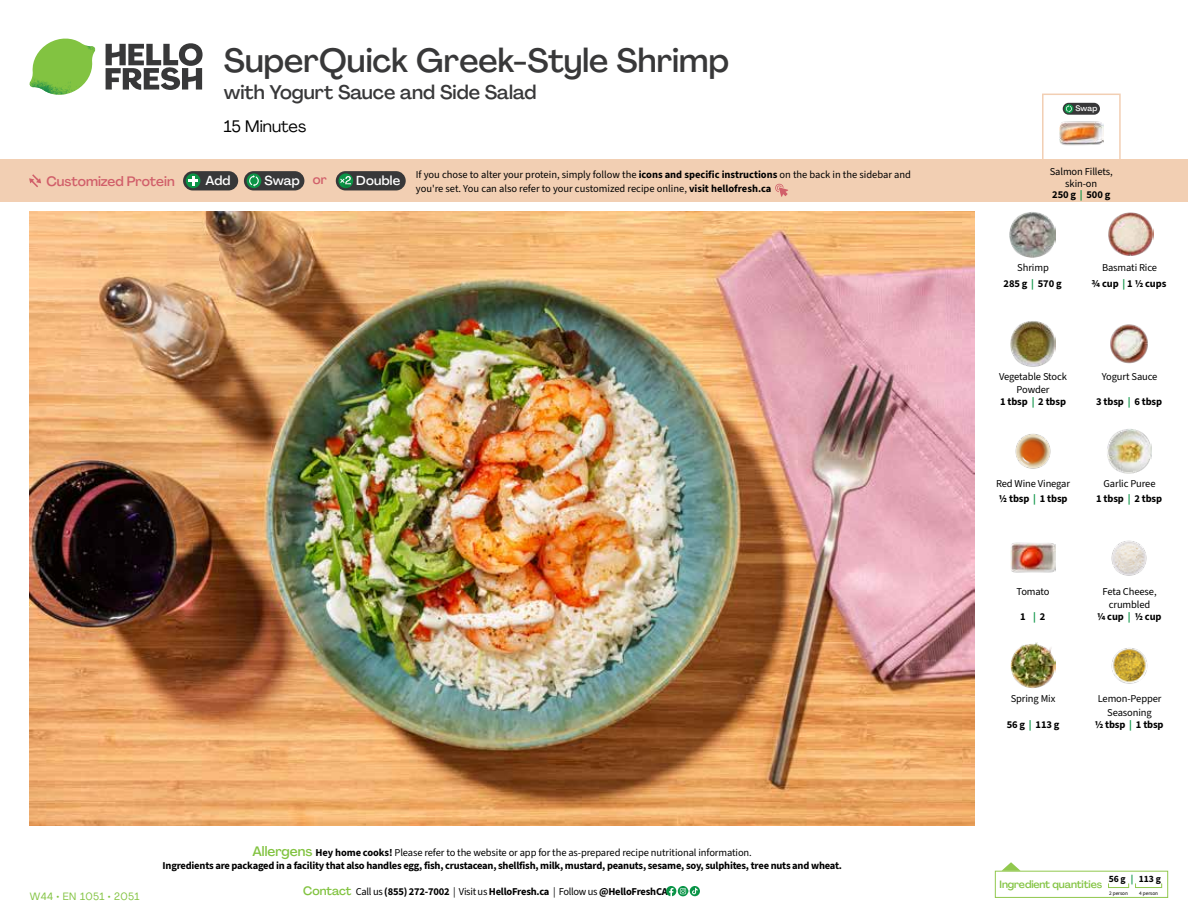
<style>
.page{position:relative;width:1188px;height:918px;background:#fff}
.page>*{position:absolute;margin:0;border:0;box-sizing:border-box;transform-origin:0 0}
.t1{font:500 33px "Agrandir";color:#383839}
.t2{font:500 19.5px "Agrandir";color:#383839}
.t3{font:16.5px "Agrandir";color:#000}
.t4{font:500 13.5px "Agrandir";color:#d15f6a}
.t5{font:500 12.9px "Agrandir";letter-spacing:.015em;color:#fff}
.t6{font:700 10.5px/13.5px "Source Sans 3";letter-spacing:-.02em;color:#000;text-align:center}
.t7{font:10.5px/13.5px "Source Sans 3";letter-spacing:-.01em;color:#000;text-align:center}
.t8{font:500 10.5px "Agrandir";letter-spacing:-.01em;color:#82c341}
.t9{font:10.5px "Agrandir";letter-spacing:.05em;color:#82c341}
.t10{font:700 9.6px "Source Sans 3";color:#000}
.t11{font:500 7.95px "Agrandir";color:#fff}
.t12{font:5.25px "Source Sans 3";letter-spacing:-.01em;color:#000}
.s1{color:#d15f6a}
.s2{color:#0b9446}
.s3{font-weight:700}
.s4{font-weight:400}
.s5{font-weight:700;color:#0b9446}
.s6{font-family:"Agrandir";font-weight:500;font-size:13.5px;color:#82c341}
.s7{font-family:"Agrandir";font-weight:500;font-size:12px;color:#82c341}
</style>
<div class="page">
<svg style="left:106px;top:43px;width:97px;height:47px"></svg>
<svg style="left:34px;top:39px;width:59px;height:38px"></svg>
<img style="left:65px;top:39px;width:30px;height:25px">
<img style="left:33px;top:60px;width:56px;height:10px">
<img style="left:29px;top:64px;width:58px;height:31px">
<img style="left:64px;top:70px;width:25px;height:24px">
<img style="left:30px;top:211px;width:945px;height:615px">
<svg style="left:690px;top:886px;width:10px;height:10px"></svg>
<svg style="left:666px;top:886px;width:32px;height:10px"></svg>
<svg style="left:1002px;top:862px;width:19px;height:9px"></svg>
<div style="left:995px;top:871px;width:173px;height:27px;border:1px solid #91c84e"></div>
<div style="left:1108px;top:883px;width:21px;height:5px;border:1px solid #91c84e"></div>
<div style="left:1135px;top:883px;width:27px;height:5px;border:1px solid #91c84e"></div>
<img style="left:1011px;top:321px;width:45px;height:45px">
<img style="left:1110px;top:324px;width:38px;height:40px">
<img style="left:1015px;top:433px;width:36px;height:36px">
<img style="left:1107px;top:429px;width:45px;height:45px">
<img style="left:1011px;top:542px;width:45px;height:31px">
<img style="left:1111px;top:540px;width:36px;height:36px">
<img style="left:1011px;top:643px;width:45px;height:45px">
<img style="left:1108px;top:212px;width:45px;height:44px">
<img style="left:1010px;top:212px;width:45px;height:45px">
<img style="left:1111px;top:648px;width:37px;height:36px">
<div style="left:0;top:160px;width:1188px;height:42px;background:#f2cfb3"></div>
<svg style="left:29px;top:174px;width:12px;height:13px"></svg>
<div style="left:336px;top:171px;width:70px;height:19px;background:#383839;border-radius:10px"></div>
<svg style="left:338px;top:173px;width:15px;height:15px"></svg>
<div style="left:341px;top:180px;width:11px;height:11px;background:#000;opacity:.35"></div>
<svg style="left:339px;top:176px;width:12px;height:8px"></svg>
<div style="left:244px;top:171px;width:60px;height:19px;background:#383839;border-radius:10px"></div>
<div style="left:247px;top:173px;width:14px;height:15px;background:#0b9446;border-radius:50%"></div>
<svg style="left:249px;top:175px;width:10px;height:12px"></svg>
<div style="left:183px;top:171px;width:55px;height:19px;background:#383839;border-radius:10px"></div>
<div style="left:186px;top:173px;width:14px;height:15px;background:#0b9446;border-radius:50%"></div>
<svg style="left:188px;top:176px;width:10px;height:10px"></svg>
<svg style="left:775px;top:183px;width:13px;height:14px"></svg>
<div style="left:1042px;top:94px;width:79px;height:69px;border:2px solid #f2cfb3"></div>
<img style="left:1060px;top:112px;width:43px;height:34px">
<div style="left:1063px;top:103px;width:37px;height:12px;background:#383839;border-radius:6px"></div>
<svg style="left:1064px;top:104px;width:9px;height:9px"></svg>
<svg style="left:1066px;top:105px;width:6px;height:7px"></svg>
<h1 class="t1" style="left:224px;top:40px;width:507px">SuperQuick Greek-Style Shrimp</h1>
<h2 class="t2" style="left:224px;top:80px;width:314px">with Yogurt Sauce and Side Salad</h2>
<h3 class="t3" style="left:224px;top:116px;width:84px">15 Minutes</h3>
<p class="t11" style="left:1075px;top:104px;width:24px">Swap</p>
<p class="t4" style="left:46px;top:173px;width:130px">Customized Protein</p>
<p class="t5" style="left:205px;top:172px;width:27px">Add</p>
<p class="t5" style="left:264px;top:172px;width:64px">Swap <span class="s1">or</span></p>
<p class="t5" style="left:356px;top:172px;width:45px">Double</p>
<p class="t7" style="left:1050px;top:165px;width:64px;line-height:12px">Salmon Fillets, skin-on</p>
<p class="t6" style="left:1052px;top:187px;width:60px">250 g <span class="s2">|</span> 500 g</p>
<p class="t7" style="left:416px;top:168px;width:497px;text-align:left">If you chose to alter your protein, simply follow the <span class="s3">icons and specific instructions</span> on the back in the sidebar and you're set. You can also refer to your customized recipe online, <span class="s3">visit hellofresh.ca</span></p>
<p class="t6" style="left:1004px;top:259px;width:60px;line-height:16.4px"><span class="s4">Shrimp<br></span>285 g <span class="s2">|</span> 570 g</p>
<p class="t6" style="left:1092px;top:259px;width:76px;line-height:16.2px"><span class="s4">Basmati Rice<br></span>3/4 cup <span class="s2">|</span> 1 1/2 cups</p>
<p class="t7" style="left:999px;top:370px;width:69px">Vegetable Stock<br>Powder</p>
<p class="t6" style="left:1000px;top:395px;width:67px">1 tbsp <span class="s2">|</span> 2 tbsp</p>
<p class="t7" style="left:1102px;top:370px;width:57px">Yogurt Sauce</p>
<p class="t6" style="left:1096px;top:395px;width:67px">3 tbsp <span class="s2">|</span> 6 tbsp</p>
<p class="t7" style="left:996px;top:477px;width:76px;line-height:14.9px;text-align:left">Red Wine Vinegar<br><span class="s3">1/2 tbsp</span> <span class="s5">|</span> <span class="s3">1 tbsp</span></p>
<p class="t7" style="left:1096px;top:476px;width:67px;line-height:14.9px">Garlic Puree<br><span class="s3">1 tbsp</span> <span class="s5">|</span> <span class="s3">2 tbsp</span></p>
<p class="t9" style="left:30px;top:890px;width:111px">W44 • EN 1051 • 2051</p>
<p class="t6" style="left:163px;top:845px;width:681px"><span class="s6">Allergens</span> Hey home cooks! <span class="s4">Please refer to the website or app for the as-prepared recipe nutritional information.<br></span>Ingredients are packaged in a facility that also handles egg, fish, crustacean, shellfish, milk, mustard, peanuts, sesame, soy, sulphites, tree nuts and wheat.</p>
<p class="t6" style="left:303px;top:885px;width:366px"><span class="s7">Contact</span> <span class="s4">Call us</span> (855) 272-7002 <span class="s4">| Visit us</span> HelloFresh.ca <span class="s4">| Follow us</span> @HelloFreshCA</p>
<p class="t7" style="left:1017px;top:585px;width:35px">Tomato</p>
<p class="t6" style="left:1020px;top:610px;width:27px">1 <span class="s2">|</span> 2</p>
<p class="t7" style="left:1011px;top:692px;width:46px">Spring Mix</p>
<p class="t6" style="left:1007px;top:717px;width:54px">56 g <span class="s2">|</span> 113 g</p>
<p class="t7" style="left:1103px;top:585px;width:56px">Feta Cheese, crumbled</p>
<p class="t6" style="left:1097px;top:610px;width:66px">1/4 cup <span class="s2">|</span> 1/2 cup</p>
<p class="t7" style="left:1098px;top:692px;width:65px">Lemon-Pepper<br>Seasoning</p>
<p class="t6" style="left:1095px;top:717px;width:71px">1/2 tbsp <span class="s2">|</span> 1 tbsp</p>
<p class="t10" style="left:1109px;top:872px;width:54px">56 g <span class="s2">|</span> 113 g</p>
<p class="t12" style="left:1109px;top:890px;width:20px">2 person</p>
<p class="t12" style="left:1139px;top:890px;width:20px">4 person</p>
<p class="t8" style="left:1000px;top:878px;width:104px">Ingredient quantities</p>
</div>
